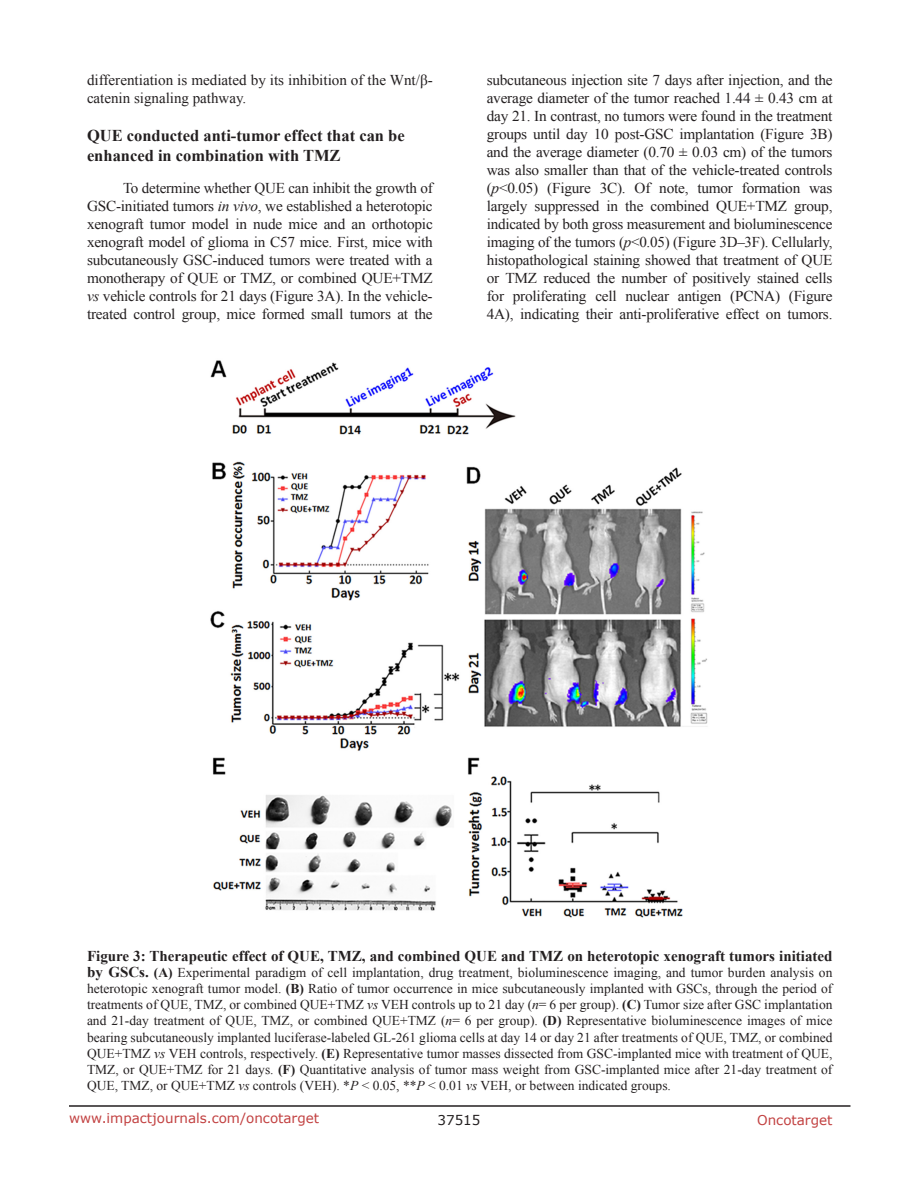
<style>
.page{position:relative;width:918px;height:1188px;background:#fff}
.page>*{position:absolute;margin:0;border:0;box-sizing:border-box;transform-origin:0 0}
.SubHeading{font:700 16.5px/19.8px "Times New Roman";color:#231f20}
.BodyText{font:15px/18px "Times New Roman";letter-spacing:-.015em;color:#231f20;text-align:justify}
.figuretext{font:700 15px "Times New Roman";color:#231f20}
.figuretext-2{font:13.5px/16.2px "Times New Roman";color:#231f20;text-align:justify}
.t1{font:13.5px "Verdana";color:#c24141}
.t2{font:13.5px "Verdana";color:#231f20}
.s1{font-style:italic}
.s2{font-weight:700;font-size:15px}
.s3{font-weight:700}
</style>
<div class="page">
<hr style="left:69px;top:1105px;width:781px;height:2px;background:#231f20">
<img style="left:210px;top:360px;width:498px;height:558px">
<p class="BodyText" style="left:87px;top:71px;width:347px">differentiation is mediated by its inhibition of the Wnt/β&shy;catenin signaling pathway.</p>
<p class="SubHeading" style="left:87px;top:125px;width:319px">QUE conducted anti-tumor effect that can be enhanced in combination with TMZ</p>
<p class="BodyText" style="left:87px;top:178px;width:347px;text-indent:36px">To determine whether QUE can inhibit the growth of GSC-initiated tumors <span class="s1">in vivo</span>, we established a heterotopic xenograft tumor model in nude mice and an orthotopic xenograft model of glioma in C57 mice. First, mice with subcutaneously GSC-induced tumors were treated with a monotherapy of QUE or TMZ, or combined QUE+TMZ <span class="s1">vs</span> vehicle controls for 21 days (Figure 3A). In the vehicle&shy;treated control group, mice formed small tumors at the</p>
<p class="BodyText" style="left:487px;top:71px;width:347px">subcutaneous injection site 7 days after injection, and the average diameter of the tumor reached 1.44 ± 0.43 cm at day 21. In contrast, no tumors were found in the treatment groups until day 10 post-GSC implantation (Figure 3B) and the average diameter (0.70 ± 0.03 cm) of the tumors was also smaller than that of the vehicle-treated controls (<span class="s1">p</span>&lt;0.05) (Figure 3C). Of note, tumor formation was largely suppressed in the combined QUE+TMZ group, indicated by both gross measurement and bioluminescence imaging of the tumors (<span class="s1">p</span>&lt;0.05) (Figure 3D–3F). Cellularly, histopathological staining showed that treatment of QUE or TMZ reduced the number of positively stained cells for proliferating cell nuclear antigen (PCNA) (Figure 4A), indicating their anti-proliferative effect on tumors.</p>
<p class="figuretext" style="left:87px;top:945px;width:747px">Figure 3: Therapeutic effect of QUE, TMZ, and combined QUE and TMZ on heterotopic xenograft tumors initiated</p>
<p class="figuretext-2" style="left:87px;top:964px;width:747px"><span class="s2">by GSCs.</span> <span class="s3">(A)</span> Experimental paradigm of cell implantation, drug treatment, bioluminescence imaging, and tumor burden analysis on heterotopic xenograft tumor model. <span class="s3">(B)</span> Ratio of tumor occurrence in mice subcutaneously implanted with GSCs, through the period of treatments of QUE, TMZ, or combined QUE+TMZ <span class="s1">vs</span> VEH controls up to 21 day (<span class="s1">n</span>= 6 per group). <span class="s3">(C)</span> Tumor size after GSC implantation and 21-day treatment of QUE, TMZ, or combined QUE+TMZ (<span class="s1">n</span>= 6 per group). <span class="s3">(D)</span> Representative bioluminescence images of mice bearing subcutaneously implanted luciferase-labeled GL-261 glioma cells at day 14 or day 21 after treatments of QUE, TMZ, or combined QUE+TMZ <span class="s1">vs</span> VEH controls, respectively. <span class="s3">(E)</span> Representative tumor masses dissected from GSC-implanted mice with treatment of QUE, TMZ, or QUE+TMZ for 21 days. <span class="s3">(F)</span> Quantitative analysis of tumor mass weight from GSC-implanted mice after 21-day treatment of QUE, TMZ, or QUE+TMZ <span class="s1">vs</span> controls (VEH). *<span class="s1">P</span> &lt; 0.05, **<span class="s1">P</span> &lt; 0.01 <span class="s1">vs</span> VEH, or between indicated groups.</p>
<p class="t1" style="left:69px;top:1109px;width:252px">www.impactjournals.com/oncotarget</p>
<p class="t2" style="left:438px;top:1111px;width:44px">37515</p>
<p class="t1" style="left:757px;top:1111px;width:77px">Oncotarget</p>
</div>
